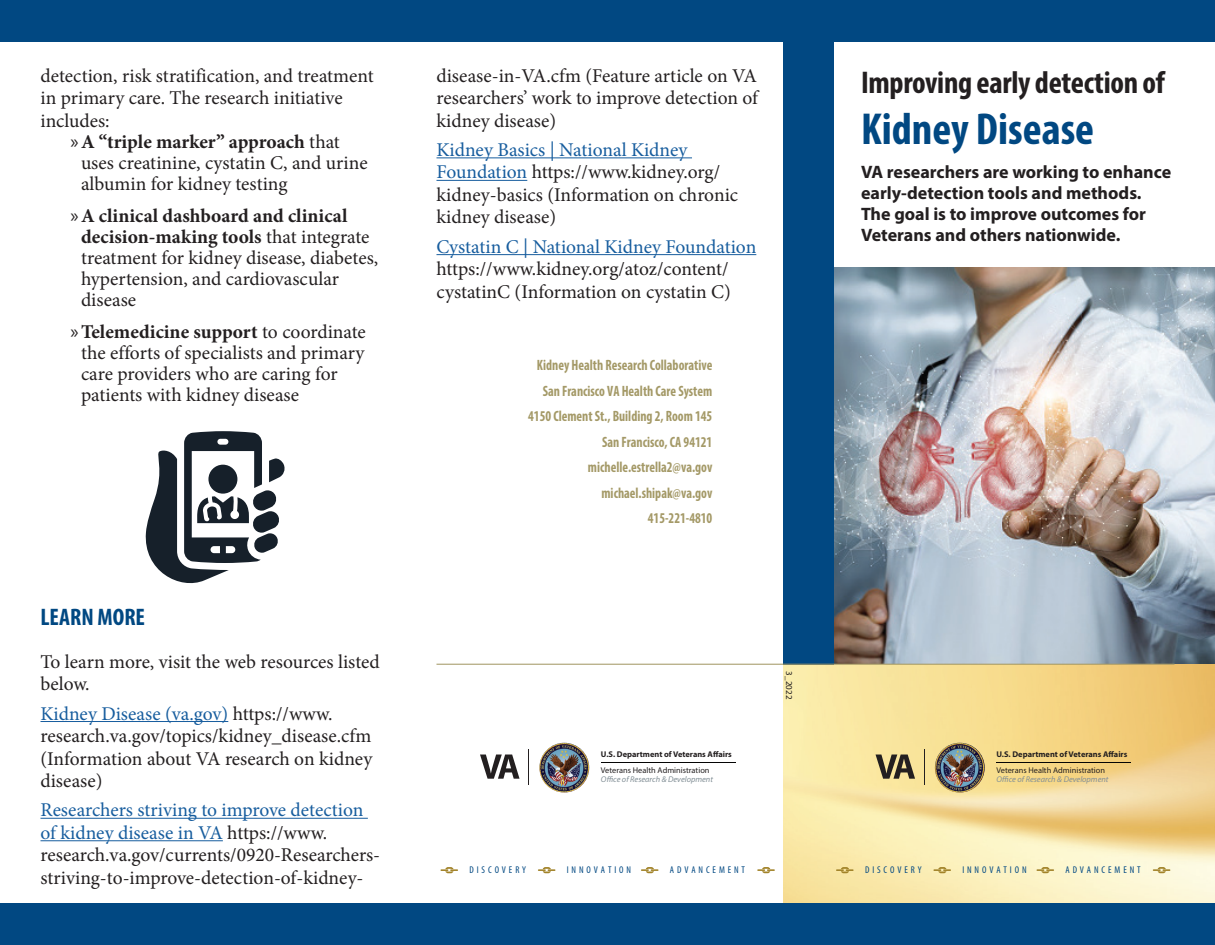
<style>
.page{position:relative;width:1215px;height:945px;background:#fff}
.page>*{position:absolute;margin:0;border:0;box-sizing:border-box;transform-origin:0 0}
.t1{font:700 condensed 45px "Myriad Pro";color:#014882}
.t2{font:700 condensed 31.5px "Myriad Pro";letter-spacing:-.01em;color:#231f20}
.t3{font:700 condensed 24px "Myriad Pro";color:#014882}
.t4{font:19.5px/22.5px "Minion Pro";color:#231f20}
.t5{font:19.5px "Minion Pro";color:#175d9e}
.t6{font:700 19.5px "Minion Pro";letter-spacing:-.005em;color:#231f20}
.t7{font:700 18px/21px "Myriad Pro";color:#231f20}
.t8{font:700 condensed 15px/25.5px "Myriad Pro";color:#a49967;text-align:right;scale:.9 1}
.t9{font:condensed 9.9px "Myriad Pro";letter-spacing:.295em;color:#014882}
.t10{font:9px "Myriad Pro";color:#231f20}
.t11{font:700 8.4px "Myriad Pro";color:#231f20}
.t12{font:8.4px "Myriad Pro";color:#231f20}
.t13{font:italic 8.4px "Myriad Pro";color:#828f96}
.s1{font-family:"Myriad Pro";font-weight:400}
.s2{font-weight:400}
.s3{font-family:"Myriad Pro"}
.s4{font-weight:700}
.s5{color:#175d9e}
</style>
<div class="page">
<img style="left:833px;top:268px;width:382px;height:396px">
<img style="left:783px;top:665px;width:432px;height:238px">
<img style="left:935px;top:743px;width:50px;height:50px;border-radius:25px">
<hr style="left:924px;top:749px;width:1px;height:36px;background:#231f20">
<svg style="left:876px;top:755px;width:39px;height:24px"></svg>
<hr style="left:997px;top:762px;width:134px;height:1px;background:#050504">
<svg style="left:836px;top:867px;width:18px;height:6px"></svg>
<svg style="left:933px;top:867px;width:18px;height:6px"></svg>
<svg style="left:1037px;top:867px;width:17px;height:6px"></svg>
<svg style="left:1153px;top:867px;width:17px;height:6px"></svg>
<img style="left:539px;top:743px;width:50px;height:50px;border-radius:25px">
<svg style="left:480px;top:755px;width:40px;height:24px"></svg>
<svg style="left:441px;top:867px;width:17px;height:6px"></svg>
<svg style="left:538px;top:867px;width:17px;height:6px"></svg>
<svg style="left:641px;top:867px;width:18px;height:6px"></svg>
<svg style="left:757px;top:867px;width:18px;height:6px"></svg>
<svg style="left:145px;top:431px;width:140px;height:153px"></svg>
<div style="left:783px;top:40px;width:50px;height:625px;background:#014882"></div>
<hr style="left:436px;top:664px;width:738px;height:1px;background:#a49967">
<div style="left:0;top:0;width:1215px;height:42px;background:#014882"></div>
<div style="left:0;top:903px;width:1215px;height:42px;background:#014882"></div>
<hr style="left:436px;top:254px;width:320px;height:1px;background:#175d9e">
<hr style="left:436px;top:180px;width:91px;height:1px;background:#175d9e">
<hr style="left:436px;top:157px;width:256px;height:1px;background:#175d9e">
<hr style="left:601px;top:762px;width:134px;height:1px;background:#050504">
<hr style="left:529px;top:749px;width:1px;height:36px;background:#231f20">
<hr style="left:40px;top:840px;width:183px;height:1px;background:#175d9e">
<hr style="left:40px;top:818px;width:328px;height:1px;background:#175d9e">
<hr style="left:40px;top:721px;width:188px;height:1px;background:#175d9e">
<p class="t4" style="left:40px;top:64px;width:335px">detection, risk stratification, and treatment</p>
<p class="t4" style="left:40px;top:87px;width:304px">in primary care. The research initiative</p>
<p class="t4" style="left:40px;top:109px;width:71px">includes:</p>
<p class="t6" style="left:71px;top:128px;width:271px"><span class="s1">»</span>A “triple marker” approach <span class="s2">that</span></p>
<p class="t4" style="left:81px;top:151px;width:288px">uses creatinine, cystatin C, and urine</p>
<p class="t4" style="left:81px;top:172px;width:208px">albumin for kidney testing</p>
<p class="t4" style="left:81px;top:206px;width:299px;line-height:21px;text-indent:-10px"><span class="s3">»</span><span class="s4">A clinical dashboard and clinical decision-making tools</span> that integrate treatment for kidney disease, diabetes, hypertension, and cardiovascular disease</p>
<p class="t4" style="left:81px;top:322px;width:286px;line-height:21px;text-indent:-10px"><span class="s3">»</span><span class="s4">Telemedicine support</span> to coordinate the efforts of specialists and primary care providers who are caring for patients with kidney disease</p>
<p class="t3" style="left:40px;top:602px;width:106px">LEARN MORE</p>
<p class="t4" style="left:40px;top:650px;width:341px">To learn more, visit the web resources listed below.</p>
<p class="t4" style="left:40px;top:702px;width:333px"><span class="s5">Kidney Disease (va.gov)</span> https://www. research.va.gov/topics/kidney_disease.cfm (Information about VA research on kidney disease)</p>
<p class="t4" style="left:40px;top:799px;width:341px"><span class="s5">Researchers striving to improve detection of kidney disease in VA</span> https://www. research.va.gov/currents/0920-Researchers&shy;striving-to-improve-detection-of-kidney-</p>
<p class="t4" style="left:436px;top:64px;width:323px;text-align:justify">disease-in-VA.cfm (Feature article on VA researchers’ work to improve detection of kidney disease)</p>
<p class="t4" style="left:436px;top:139px;width:303px"><span class="s5">Kidney Basics | National Kidney<br>Foundation</span> https://www.kidney.org/ kidney-basics (Information on chronic kidney disease)</p>
<p class="t5" style="left:436px;top:233px;width:321px">Cystatin C | National Kidney Foundation</p>
<p class="t4" style="left:436px;top:258px;width:296px">https://www.kidney.org/atoz/content/ cystatinC (Information on cystatin C)</p>
<p class="t8" style="left:528px;top:352px;width:206px">Kidney Health Research Collaborative<br>San Francisco VA Health Care System<br>4150 Clement St., Building 2, Room 145<br>San Francisco, CA 94121 michelle.estrella2@va.gov michael.shipak@va.gov<br>415-221-4810</p>
<p class="t11" style="left:601px;top:749px;width:132px">U.S. Department of Veterans A˜airs</p>
<p class="t12" style="left:601px;top:765px;width:110px">Veterans Health Administration</p>
<p class="t13" style="left:601px;top:774px;width:114px">O˜ce of Research &amp; Development</p>
<p class="t9" style="left:470px;top:864px;width:58px">DISCOVERY</p>
<p class="t9" style="left:567px;top:864px;width:66px">INNOVATION</p>
<p class="t9" style="left:670px;top:864px;width:77px">ADVANCEMENT</p>
<p class="t10" style="left:795px;top:671px;width:30px;rotate:90deg">3_2022</p>
<h2 class="t2" style="left:861px;top:62px;width:305px">Improving early detection of</h2>
<h1 class="t1" style="left:861px;top:101px;width:235px">Kidney Disease</h1>
<p class="t7" style="left:861px;top:161px;width:312px">VA researchers are working to enhance early-detection tools and methods.<br>The goal is to improve outcomes for Veterans and others nationwide.</p>
<p class="t11" style="left:997px;top:749px;width:132px">U.S. Department of Veterans A˜airs</p>
<p class="t12" style="left:997px;top:765px;width:110px">Veterans Health Administration</p>
<p class="t13" style="left:997px;top:774px;width:114px">O˜ce of Research &amp; Development</p>
<p class="t9" style="left:865px;top:864px;width:58px">DISCOVERY</p>
<p class="t9" style="left:962px;top:864px;width:66px">INNOVATION</p>
<p class="t9" style="left:1065px;top:864px;width:77px">ADVANCEMENT</p>
</div>
